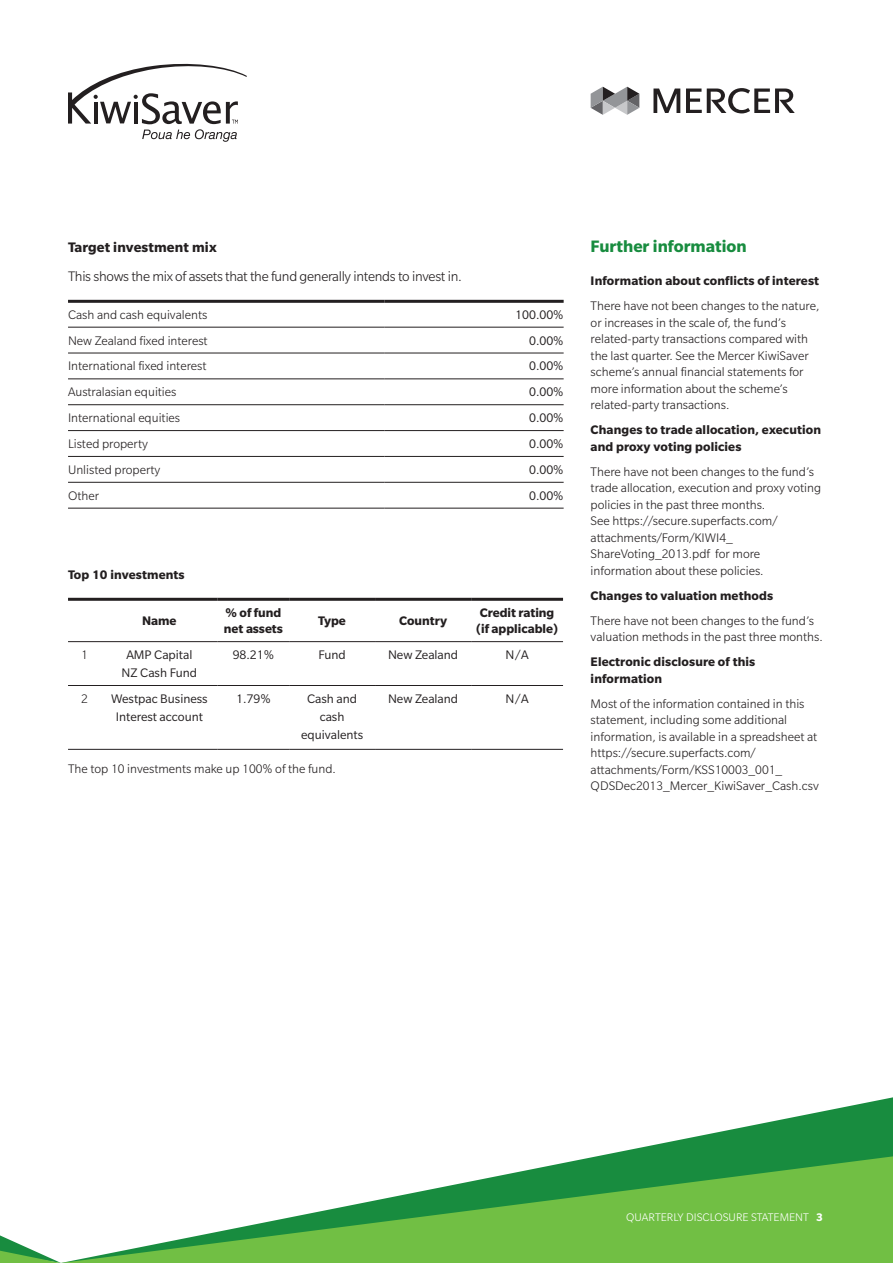
<style>
.page{position:relative;width:893px;height:1263px;background:#fff}
.page>*{position:absolute;margin:0;border:0;box-sizing:border-box;transform-origin:0 0}
.t1{font:700 18px "Slate Pro";color:#188c3f}
.t2{font:300 15px "Slate Pro";letter-spacing:-.02em;color:#231f20}
.t3{font:700 15px "Slate Pro";letter-spacing:.01em;color:#231f20}
.t4{font:300 13.5px/16.5px "Slate Pro";color:#231f20}
.t5{font:700 13.5px/16.5px "Slate Pro";letter-spacing:.01em;color:#231f20}
.t6{font:13.5px/18px "Slate Pro";color:#231f20;text-align:center}
.t7{font:300 12px "Slate Pro";color:#fff}
.s1{font-weight:700}
</style>
<div class="page">
<svg style="left:604px;top:1097px;width:289px;height:58px"></svg>
<svg style="left:61px;top:1155px;width:832px;height:108px;fill:#71bf44"></svg>
<svg style="left:0;top:1235px;width:61px;height:28px"></svg>
<svg style="left:591px;top:87px;width:48px;height:28px"></svg>
<svg style="left:686px;top:88px;width:109px;height:25px"></svg>
<svg style="left:653px;top:89px;width:27px;height:24px"></svg>
<svg style="left:68px;top:63px;width:179px;height:79px"></svg>
<hr style="left:68px;top:300px;width:317px;height:3px;background:#231f20">
<hr style="left:385px;top:300px;width:179px;height:3px;background:#231f20">
<hr style="left:68px;top:327px;width:317px;height:1px;background:#231f20">
<hr style="left:68px;top:353px;width:317px;height:1px;background:#231f20">
<hr style="left:68px;top:378px;width:317px;height:1px;background:#231f20">
<hr style="left:68px;top:404px;width:317px;height:1px;background:#231f20">
<hr style="left:68px;top:430px;width:317px;height:1px;background:#231f20">
<hr style="left:68px;top:456px;width:317px;height:1px;background:#231f20">
<hr style="left:68px;top:482px;width:317px;height:1px;background:#231f20">
<hr style="left:68px;top:508px;width:317px;height:1px;background:#231f20">
<hr style="left:385px;top:327px;width:179px;height:1px;background:#231f20">
<hr style="left:385px;top:353px;width:179px;height:1px;background:#231f20">
<hr style="left:385px;top:378px;width:179px;height:1px;background:#231f20">
<hr style="left:385px;top:404px;width:179px;height:1px;background:#231f20">
<hr style="left:385px;top:430px;width:179px;height:1px;background:#231f20">
<hr style="left:385px;top:456px;width:179px;height:1px;background:#231f20">
<hr style="left:385px;top:482px;width:179px;height:1px;background:#231f20">
<hr style="left:385px;top:508px;width:179px;height:1px;background:#231f20">
<hr style="left:68px;top:598px;width:33px;height:3px;background:#231f20">
<hr style="left:101px;top:598px;width:117px;height:3px;background:#231f20">
<hr style="left:218px;top:598px;width:71px;height:3px;background:#231f20">
<hr style="left:289px;top:598px;width:86px;height:3px;background:#231f20">
<hr style="left:375px;top:598px;width:96px;height:3px;background:#231f20">
<hr style="left:471px;top:598px;width:92px;height:3px;background:#231f20">
<hr style="left:68px;top:641px;width:33px;height:1px;background:#231f20">
<hr style="left:101px;top:641px;width:117px;height:1px;background:#231f20">
<hr style="left:218px;top:641px;width:71px;height:1px;background:#231f20">
<hr style="left:289px;top:641px;width:86px;height:1px;background:#231f20">
<hr style="left:375px;top:641px;width:96px;height:1px;background:#231f20">
<hr style="left:471px;top:641px;width:92px;height:1px;background:#231f20">
<hr style="left:68px;top:685px;width:33px;height:1px;background:#231f20">
<hr style="left:101px;top:685px;width:117px;height:1px;background:#231f20">
<hr style="left:218px;top:685px;width:71px;height:1px;background:#231f20">
<hr style="left:289px;top:685px;width:86px;height:1px;background:#231f20">
<hr style="left:375px;top:685px;width:96px;height:1px;background:#231f20">
<hr style="left:471px;top:685px;width:92px;height:1px;background:#231f20">
<hr style="left:68px;top:749px;width:33px;height:1px;background:#231f20">
<hr style="left:101px;top:749px;width:117px;height:1px;background:#231f20">
<hr style="left:218px;top:749px;width:71px;height:1px;background:#231f20">
<hr style="left:289px;top:749px;width:86px;height:1px;background:#231f20">
<hr style="left:375px;top:749px;width:96px;height:1px;background:#231f20">
<hr style="left:471px;top:749px;width:92px;height:1px;background:#231f20">
<p class="t3" style="left:68px;top:239px;width:150px">Target investment mix</p>
<p class="t2" style="left:68px;top:268px;width:395px">This shows the mix of assets that the fund generally intends to invest in.</p>
<p class="t4" style="left:68px;top:306px;width:141px">Cash and cash equivalents</p>
<p class="t6" style="left:515px;top:305px;width:50px">100.00%</p>
<p class="t4" style="left:68px;top:332px;width:141px">New Zealand fixed interest</p>
<p class="t6" style="left:529px;top:331px;width:36px">0.00%</p>
<p class="t4" style="left:68px;top:358px;width:140px">International fixed interest</p>
<p class="t6" style="left:529px;top:357px;width:36px">0.00%</p>
<p class="t4" style="left:68px;top:384px;width:110px">Australasian equities</p>
<p class="t6" style="left:529px;top:383px;width:36px">0.00%</p>
<p class="t4" style="left:68px;top:409px;width:114px">International equities</p>
<p class="t6" style="left:529px;top:409px;width:36px">0.00%</p>
<p class="t4" style="left:68px;top:435px;width:81px">Listed property</p>
<p class="t6" style="left:529px;top:435px;width:36px">0.00%</p>
<p class="t4" style="left:68px;top:461px;width:94px">Unlisted property</p>
<p class="t6" style="left:529px;top:460px;width:36px">0.00%</p>
<p class="t4" style="left:68px;top:487px;width:33px">Other</p>
<p class="t6" style="left:529px;top:486px;width:36px">0.00%</p>
<p class="t5" style="left:68px;top:566px;width:118px">Top 10 investments</p>
<p class="t5" style="left:142px;top:612px;width:36px">Name</p>
<p class="t5" style="left:224px;top:604px;width:60px">% of fund net assets</p>
<p class="t5" style="left:318px;top:612px;width:29px">Type</p>
<p class="t5" style="left:399px;top:612px;width:49px">Country</p>
<p class="t5" style="left:476px;top:604px;width:83px">Credit rating (if applicable)</p>
<p class="t4" style="left:81px;top:646px;width:8px">1</p>
<p class="t6" style="left:121px;top:646px;width:77px">AMP Capital<br>NZ Cash Fund</p>
<p class="t6" style="left:233px;top:646px;width:43px">98.21%</p>
<p class="t6" style="left:318px;top:646px;width:29px">Fund</p>
<p class="t6" style="left:388px;top:646px;width:72px">New Zealand</p>
<p class="t6" style="left:505px;top:646px;width:25px">N/A</p>
<p class="t4" style="left:81px;top:690px;width:8px">2</p>
<p class="t6" style="left:111px;top:689px;width:98px">Westpac Business<br>Interest account</p>
<p class="t6" style="left:236px;top:689px;width:36px">1.79%</p>
<p class="t6" style="left:301px;top:689px;width:64px">Cash and cash equivalents</p>
<p class="t6" style="left:388px;top:689px;width:72px">New Zealand</p>
<p class="t6" style="left:505px;top:689px;width:25px">N/A</p>
<p class="t4" style="left:68px;top:760px;width:269px">The top 10 investments make up 100% of the fund.</p>
<h1 class="t1" style="left:591px;top:236px;width:157px">Further information</h1>
<p class="t5" style="left:591px;top:272px;width:230px">Information about conflicts of interest</p>
<p class="t4" style="left:591px;top:297px;width:230px">There have not been changes to the nature, or increases in the scale of, the fund’s related-party transactions compared with the last quarter. See the Mercer KiwiSaver scheme’s annual financial statements for more information about the scheme’s related-party transactions.</p>
<p class="t5" style="left:591px;top:421px;width:232px">Changes to trade allocation, execution and proxy voting policies</p>
<p class="t4" style="left:591px;top:463px;width:232px">There have not been changes to the fund’s trade allocation, execution and proxy voting policies in the past three months.<br>See https://secure.superfacts.com/ attachments/Form/KIWI4_ ShareVoting_2013.pdf for more information about these policies.</p>
<p class="t5" style="left:591px;top:587px;width:184px">Changes to valuation methods</p>
<p class="t4" style="left:591px;top:612px;width:234px">There have not been changes to the fund’s valuation methods in the past three months.</p>
<p class="t5" style="left:591px;top:653px;width:166px">Electronic disclosure of this information</p>
<p class="t4" style="left:591px;top:695px;width:230px">Most of the information contained in this statement, including some additional information, is available in a spreadsheet at https://secure.superfacts.com/ attachments/Form/KSS10003_001_ QDSDec2013_Mercer_KiwiSaver_Cash.csv</p>
<p class="t7" style="left:626px;top:1211px;width:198px">QUARTERLY DISCLOSURE STATEMENT <span class="s1">3</span></p>
</div>
